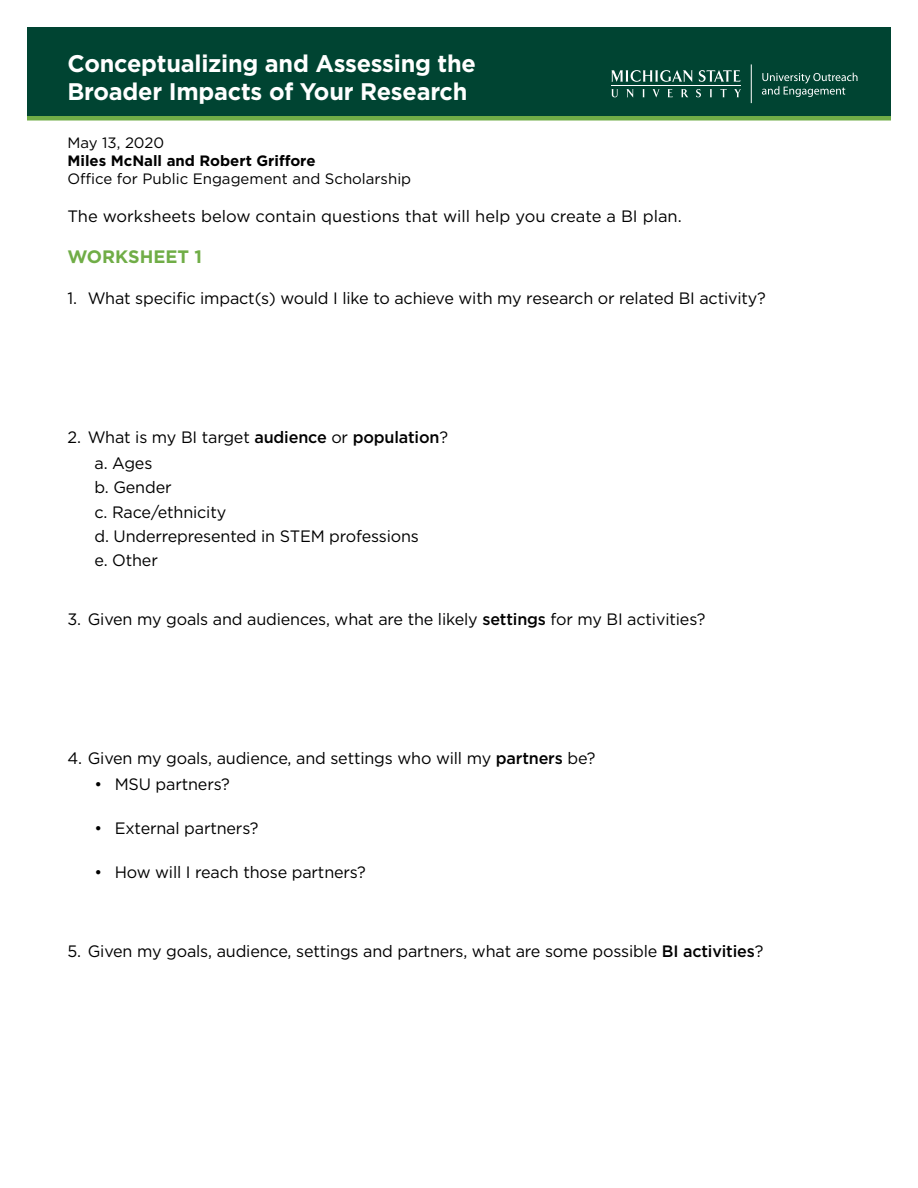
<style>
.page{position:relative;width:918px;height:1188px;background:#fff}
.page>*{position:absolute;margin:0;border:0;box-sizing:border-box;transform-origin:0 0}
.t1{font:700 24px/28.5px "Gotham";letter-spacing:-.01em;color:#fff}
.t2{font:700 18px "Gotham";color:#70ad47}
.t3{font:16.5px "Gotham";letter-spacing:-.01em;color:#000}
.t4{font:15px "Gotham";color:#000}
.t5{font:700 15px "Gotham";color:#000}
.s1{font-weight:500}
</style>
<div class="page">
<div style="left:27px;top:27px;width:864px;height:91px;background:#004432"></div>
<div style="left:27px;top:116px;width:864px;height:5px;background:#70ad47"></div>
<svg style="left:611px;top:89px;width:7px;height:8px"></svg>
<svg style="left:626px;top:89px;width:7px;height:9px"></svg>
<svg style="left:643px;top:89px;width:2px;height:8px"></svg>
<svg style="left:652px;top:89px;width:8px;height:9px"></svg>
<svg style="left:668px;top:89px;width:5px;height:8px"></svg>
<svg style="left:681px;top:89px;width:7px;height:8px"></svg>
<svg style="left:696px;top:89px;width:5px;height:8px"></svg>
<svg style="left:710px;top:89px;width:2px;height:8px"></svg>
<svg style="left:720px;top:89px;width:7px;height:8px"></svg>
<svg style="left:734px;top:89px;width:7px;height:8px"></svg>
<svg style="left:611px;top:70px;width:82px;height:12px"></svg>
<svg style="left:699px;top:70px;width:42px;height:12px"></svg>
<hr style="left:611px;top:85px;width:130px;height:1px;background:#fff">
<hr style="left:751px;top:64px;width:1px;height:39px;background:#fff">
<svg style="left:762px;top:73px;width:96px;height:24px"></svg>
<p class="t1" style="left:68px;top:49px;width:410px">Conceptualizing and Assessing the<br>Broader Impacts of Your Research</p>
<p class="t4" style="left:68px;top:133px;width:98px">May 13, 2020</p>
<p class="t5" style="left:68px;top:151px;width:250px">Miles McNall and Robert Griffore</p>
<p class="t4" style="left:68px;top:169px;width:345px">Office for Public Engagement and Scholarship</p>
<p class="t3" style="left:68px;top:205px;width:616px">The worksheets below contain questions that will help you create a BI plan.</p>
<p class="t2" style="left:68px;top:244px;width:136px">WORKSHEET 1</p>
<p class="t3" style="left:68px;top:288px;width:700px">1. What specific impact(s) would I like to achieve with my research or related BI activity?</p>
<p class="t3" style="left:68px;top:426px;width:382px">2. What is my BI target <span class="s1">audience</span> or <span class="s1">population</span>?</p>
<p class="t3" style="left:94px;top:453px;width:59px">a. Ages</p>
<p class="t3" style="left:94px;top:477px;width:79px">b. Gender</p>
<p class="t3" style="left:94px;top:501px;width:133px">c. Race/ethnicity</p>
<p class="t3" style="left:94px;top:525px;width:326px">d. Underrepresented in STEM professions</p>
<p class="t3" style="left:94px;top:549px;width:65px">e. Other</p>
<p class="t3" style="left:68px;top:609px;width:639px">3. Given my goals and audiences, what are the likely <span class="s1">settings</span> for my BI activities?</p>
<p class="t3" style="left:68px;top:747px;width:529px">4. Given my goals, audience, and settings who will my <span class="s1">partners</span> be?</p>
<p class="t3" style="left:94px;top:774px;width:137px">• MSU partners?</p>
<p class="t3" style="left:94px;top:818px;width:165px">• External partners?</p>
<p class="t3" style="left:94px;top:862px;width:273px">• How will I reach those partners?</p>
<p class="t3" style="left:68px;top:941px;width:697px">5. Given my goals, audience, settings and partners, what are some possible <span class="s1">BI activities</span>?</p>
</div>
